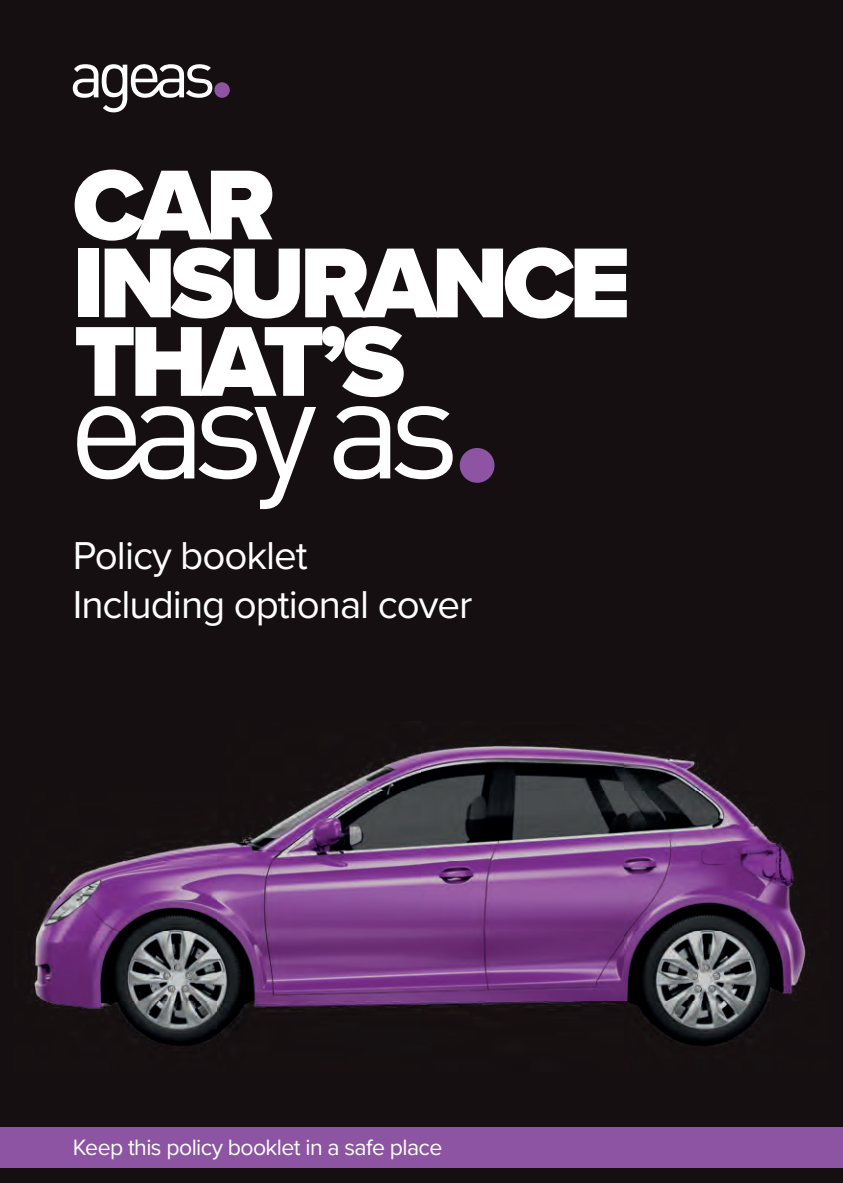
<style>
.page{position:relative;width:843px;height:1183px;background:#fff}
.page>*{position:absolute;margin:0;border:0;box-sizing:border-box;transform-origin:0 0}
.t1{font:900 103px/156.4px "Proxima Nova";letter-spacing:-.055em;color:#fff}
.t2{font:40.2px/48.4px "Proxima Nova";letter-spacing:-.025em;color:#fff}
.t3{font:23px "Proxima Nova";letter-spacing:-.025em;color:#fff}
</style>
<div class="page">
<div style="left:0;top:0;width:843px;height:1182px;background:#160f11"></div>
<div style="left:214px;top:82px;width:16px;height:16px;background:#8c54a2;border-radius:50%"></div>
<svg style="left:73px;top:64px;width:139px;height:48px"></svg>
<div style="left:0;top:1127px;width:843px;height:41px;background:#8c54a2"></div>
<svg style="left:77px;top:406px;width:239px;height:103px"></svg>
<svg style="left:334px;top:406px;width:119px;height:73px"></svg>
<div style="left:460px;top:448px;width:34px;height:35px;background:#8c54a2;border-radius:50%"></div>
<img style="left:31px;top:745px;width:775px;height:301px">
<h1 class="t1" style="left:73px;top:126px;width:334px">CAR<br>THAT’S</h1>
<h1 class="t1" style="left:73px;top:204px;width:559px">INSURANCE</h1>
<p class="t2" style="left:73px;top:530px;width:401px">Policy booklet<br>Including optional cover</p>
<p class="t3" style="left:73px;top:1129px;width:371px">Keep this policy booklet in a safe place</p>
</div>
